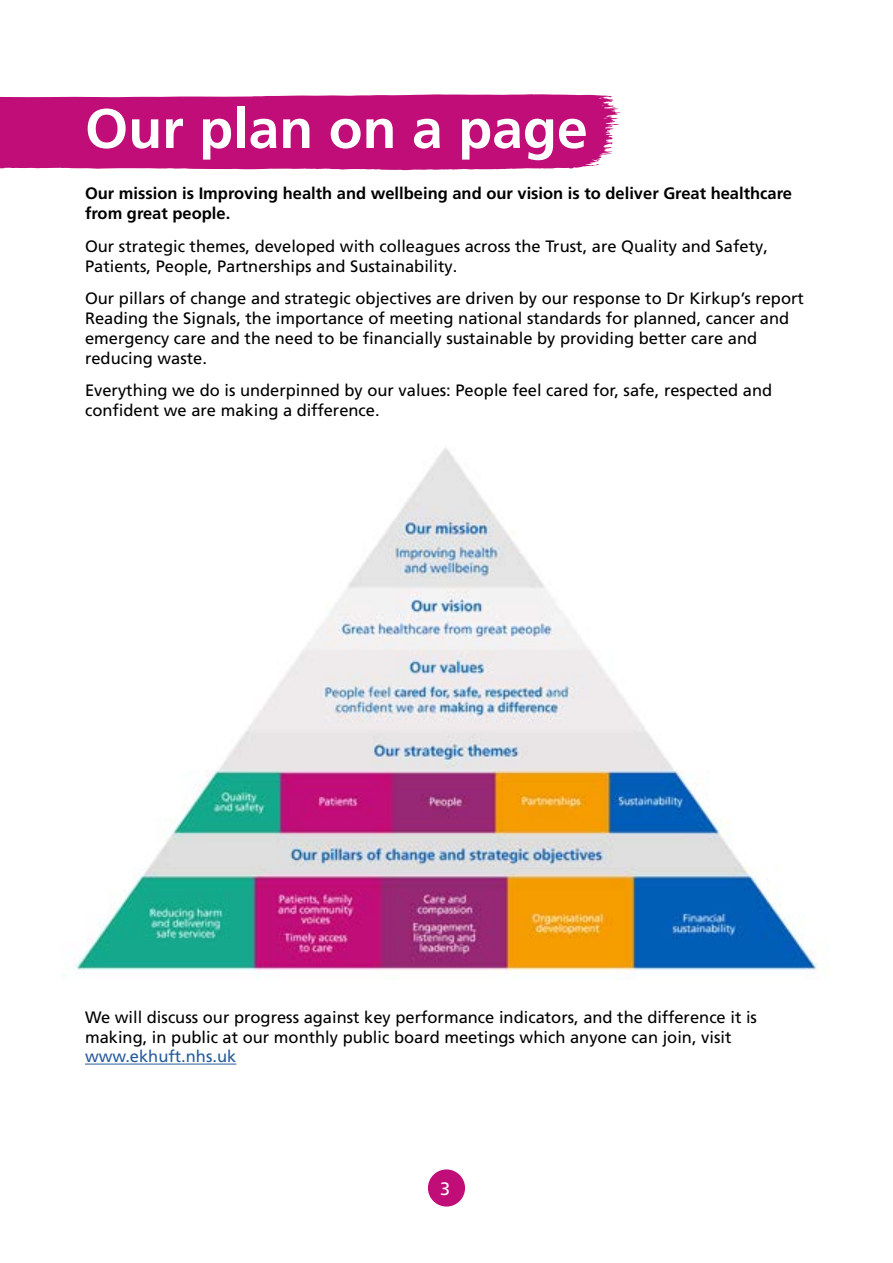
<style>
.page{position:relative;width:893px;height:1263px;background:#fff}
.page>*{position:absolute;margin:0;border:0;box-sizing:border-box;transform-origin:0 0}
.Heading{font:700 55.5px "Frutiger LT Pro";color:#fff}
.t1{font:18px "Frutiger LT Pro";color:#fff}
.Body_copy{font:16.5px/19.8px "Frutiger LT Pro";color:#000}
.Body_copy-2{font:700 16.5px/19.8px "Frutiger LT Pro";color:#000}
.s1{color:#275b9b}
</style>
<div class="page">
<div style="left:428px;top:1169px;width:37px;height:37px;background:#c00d78;border-radius:50%"></div>
<svg style="left:0;top:94px;width:621px;height:76px;background:#c31c80"></svg>
<hr style="left:85px;top:1064px;width:151px;height:1px;background:#275b9b">
<img style="left:61px;top:447px;width:767px;height:530px">
<p class="Heading" style="left:85px;top:96px;width:504px">Our plan on a page</p>
<p class="Body_copy-2" style="left:85px;top:184px;width:708px">Our mission is Improving health and wellbeing and our vision is to deliver Great healthcare from great people.</p>
<p class="Body_copy" style="left:85px;top:236px;width:684px">Our strategic themes, developed with colleagues across the Trust, are Quality and Safety,<br>Patients, People, Partnerships and Sustainability.</p>
<p class="Body_copy" style="left:85px;top:289px;width:720px">Our pillars of change and strategic objectives are driven by our response to Dr Kirkup’s report Reading the Signals, the importance of meeting national standards for planned, cancer and emergency care and the need to be financially sustainable by providing better care and reducing waste.</p>
<p class="Body_copy" style="left:85px;top:381px;width:689px">Everything we do is underpinned by our values: People feel cared for, safe, respected and confident we are making a difference.</p>
<p class="Body_copy" style="left:85px;top:1007px;width:673px">We will discuss our progress against key performance indicators, and the difference it is making, in public at our monthly public board meetings which anyone can join, visit <span class="s1">www.ekhuft.nhs.uk</span></p>
<p class="t1" style="left:440px;top:1178px;width:12px">3</p>
</div>
